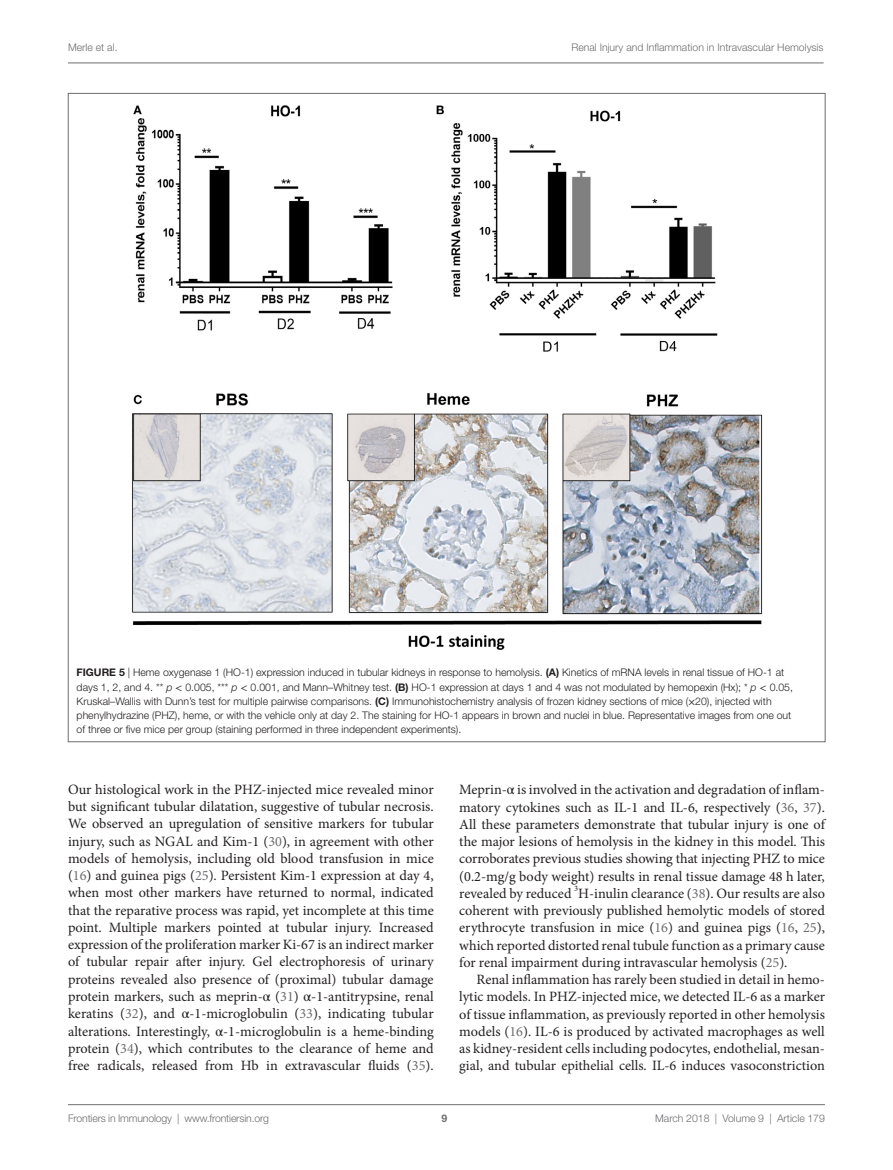
<style>
.page{position:relative;width:893px;height:1170px;background:#fff}
.page>*{position:absolute;margin:0;border:0;box-sizing:border-box;transform-origin:0 0}
.t1{font:14.25px/17.2px "Minion Pro";color:#231f20;text-align:justify}
.t2{font:300 10.5px/14.2px "Helvetica Neue LT Std";color:#231f20}
.t3{font:300 10.5px "Helvetica Neue LT Std";color:#6c6d70}
.t4{font:700 10.5px "Helvetica Neue LT Std";color:#6c6d70}
.s1{font-weight:700}
.s2{font-style:italic}
.s3{font-family:"STIX General";font-weight:400}
.s4{color:#6c6d70}
.s5{font-family:"STIX General"}
</style>
<div class="page">
<img style="left:132px;top:105px;width:630px;height:545px">
<hr style="left:68px;top:1104px;width:757px;height:1px;background:#6c6d70">
<hr style="left:68px;top:63px;width:756px;height:1px;background:#6c6d70">
<p class="t3" style="left:68px;top:41px;width:51px">Merle et al.</p>
<p class="t3" style="left:571px;top:41px;width:254px">Renal Injury and Inflammation in Intravascular Hemolysis</p>
<p class="t2" style="left:77px;top:665px;width:718px"><span class="s1">FIGURE 5</span> | Heme oxygenase 1 (HO-1) expression induced in tubular kidneys in response to hemolysis. <span class="s1">(A)</span> Kinetics of mRNA levels in renal tissue of HO-1 at days 1, 2, and 4. ** <span class="s2">p</span> <span class="s3">&lt;</span> 0.005, *** <span class="s2">p</span> <span class="s3">&lt;</span> 0.001, and Mann–Whitney test. <span class="s1">(B)</span> HO-1 expression at days 1 and 4 was not modulated by hemopexin (Hx); * <span class="s2">p</span> <span class="s3">&lt;</span> 0.05, Kruskal–Wallis with Dunn’s test for multiple pairwise comparisons. <span class="s1">(C)</span> Immunohistochemistry analysis of frozen kidney sections of mice (<span class="s3">×</span>20), injected with phenylhydrazine (PHZ), heme, or with the vehicle only at day 2. The staining for HO-1 appears in brown and nuclei in blue. Representative images from one out of three or five mice per group (staining performed in three independent experiments).</p>
<p class="t1" style="left:68px;top:780px;width:367px">Our histological work in the PHZ-injected mice revealed minor but significant tubular dilatation, suggestive of tubular necrosis.<br>We observed an upregulation of sensitive markers for tubular injury, such as NGAL and Kim-1 (<span class="s4">30</span>), in agreement with other models of hemolysis, including old blood transfusion in mice (<span class="s4">16</span>) and guinea pigs (<span class="s4">25</span>). Persistent Kim-1 expression at day 4, when most other markers have returned to normal, indicated that the reparative process was rapid, yet incomplete at this time point. Multiple markers pointed at tubular injury. Increased expression of the proliferation marker Ki-67 is an indirect marker of tubular repair after injury. Gel electrophoresis of urinary proteins revealed also presence of (proximal) tubular damage protein markers, such as meprin-<span class="s5">α</span> (<span class="s4">31</span>) <span class="s5">α</span>-1-antitrypsine, renal keratins (<span class="s4">32</span>), and <span class="s5">α</span>-1-microglobulin (<span class="s4">33</span>), indicating tubular alterations. Interestingly, <span class="s5">α</span>-1-microglobulin is a heme-binding protein (<span class="s4">34</span>), which contributes to the clearance of heme and free radicals, released from Hb in extravascular fluids (<span class="s4">35</span>).</p>
<p class="t1" style="left:459px;top:781px;width:367px">Meprin-<span class="s5">α</span> is involved in the activation and degradation of inflam&shy;matory cytokines such as IL-1 and IL-6, respectively (<span class="s4">36</span>, <span class="s4">37</span>).<br>All these parameters demonstrate that tubular injury is one of the major lesions of hemolysis in the kidney in this model. This corroborates previous studies showing that injecting PHZ to mice (0.2-mg/g body weight) results in renal tissue damage 48 h later, revealed by reduced <sup>3</sup>H-inulin clearance (<span class="s4">38</span>). Our results are also coherent with previously published hemolytic models of stored erythrocyte transfusion in mice (<span class="s4">16</span>) and guinea pigs (<span class="s4">16</span>, <span class="s4">25</span>), which reported distorted renal tubule function as a primary cause for renal impairment during intravascular hemolysis (<span class="s4">25</span>).</p>
<p class="t1" style="left:459px;top:970px;width:367px;text-indent:17px">Renal inflammation has rarely been studied in detail in hemo&shy;lytic models. In PHZ-injected mice, we detected IL-6 as a marker of tissue inflammation, as previously reported in other hemolysis models (<span class="s4">16</span>). IL-6 is produced by activated macrophages as well as kidney-resident cells including podocytes, endothelial, mesan&shy;gial, and tubular epithelial cells. IL-6 induces vasoconstriction</p>
<p class="t3" style="left:68px;top:1111px;width:203px">Frontiers in Immunology | www.frontiersin.org</p>
<p class="t3" style="left:655px;top:1111px;width:171px">March 2018 | Volume 9 | Article 179</p>
<p class="t4" style="left:441px;top:1111px;width:7px">9</p>
</div>
